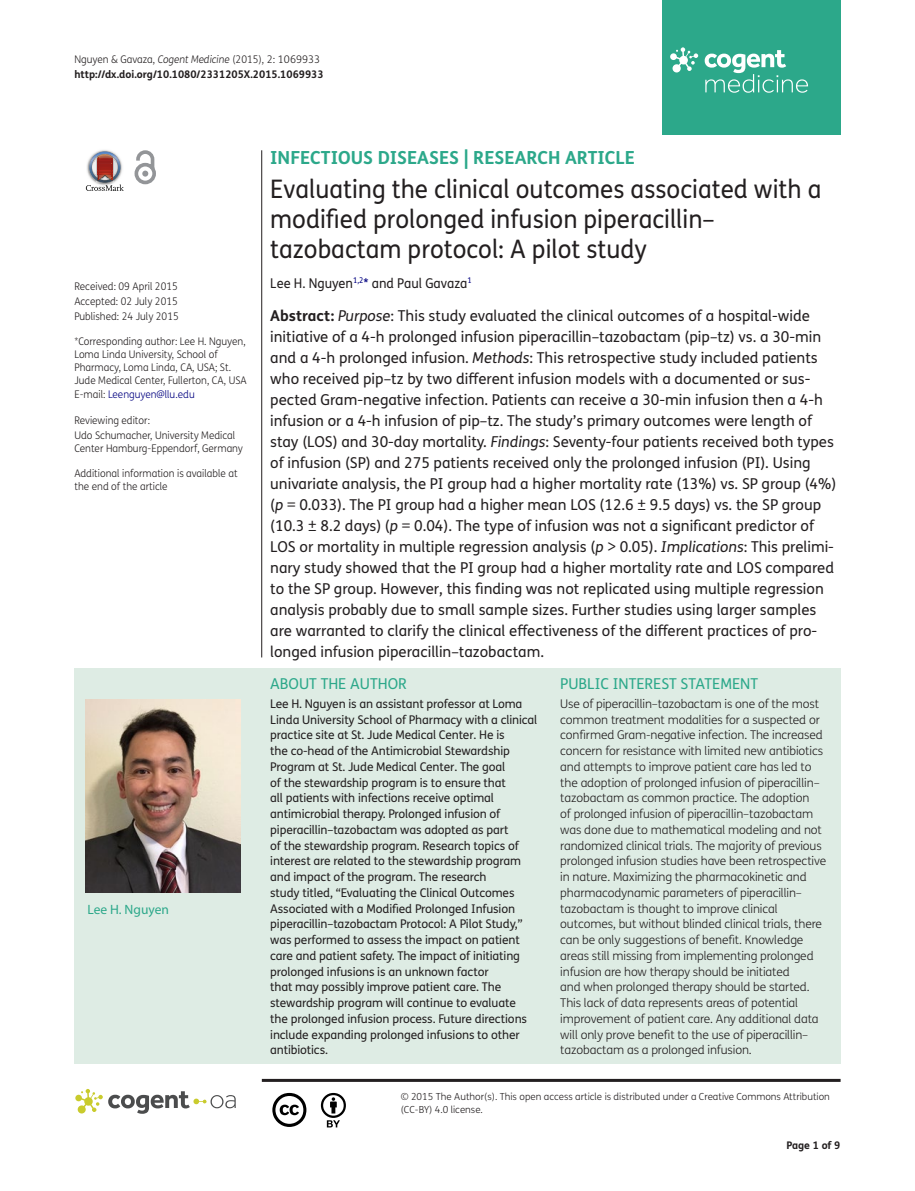
<style>
.page{position:relative;width:915px;height:1191px;background:#fff}
.page>*{position:absolute;margin:0;border:0;box-sizing:border-box;transform-origin:0 0}
.t1{font:25.5px/30px "FS Me Pro";color:#231f20;scale:.95 1}
.t2{font:700 18px "FS Me Pro";color:#2ca88a}
.t3{font:15px/21px "FS Me Pro";color:#231f20}
.t4{font:15px "FS Me Pro";color:#2ca88a}
.t5{font:13.5px "FS Me Pro";color:#231f20;scale:.95 1}
.t6{font:13.5px "Myriad Pro";color:#2ca88a}
.t7{font:300 12px/15.8px "FS Me Pro";letter-spacing:-.01em;color:#231f20}
.t8{font:12px/15.8px "FS Me Pro";letter-spacing:-.01em;color:#231f20}
.t9{font:300 10.5px/12.8px "FS Me Pro";color:#231f20;scale:.95 1}
.t10{font:700 10.5px/15px "FS Me Pro";color:#231f20}
.t11{font:300 10.5px "FS Me Pro";color:#000080;scale:.95 1}
.t12{font:300 9.75px/12.8px "FS Me Pro";color:#231f20}
.s1{font-weight:300}
.s2{font-weight:300;font-style:italic}
.s3{color:#231f20}
.s4{color:#000080}
.s5{font-weight:700}
.s6{font-style:italic}
</style>
<div class="page">
<div style="left:661px;top:0;width:179px;height:134px;background:#2ca88a"></div>
<svg style="left:670px;top:47px;width:28px;height:25px"></svg>
<svg style="left:704px;top:50px;width:103px;height:43px"></svg>
<div style="left:74px;top:669px;width:766px;height:394px;background:#deece4"></div>
<svg style="left:86px;top:151px;width:38px;height:40px"></svg>
<svg style="left:134px;top:150px;width:22px;height:34px"></svg>
<hr style="left:261px;top:150px;width:1px;height:507px;background:#231f20">
<hr style="left:262px;top:1078px;width:578px;height:3px;background:#231f20">
<svg style="left:75px;top:1089px;width:161px;height:24px"></svg>
<svg style="left:272px;top:1093px;width:34px;height:34px"></svg>
<svg style="left:321px;top:1093px;width:25px;height:34px"></svg>
<img style="left:85px;top:699px;width:156px;height:193px">
<p class="t10" style="left:74px;top:51px;width:251px"><span class="s1">Nguyen &amp; Gavaza,</span> <span class="s2">Cogent Medicine</span> <span class="s1">(2015), 2: 1069933 </span>http://dx.doi.org/10.1080/2331205X.2015.1069933</p>
<p class="t9" style="left:74px;top:279px;width:111px;line-height:14.9px;text-align:justify">Received: 09 April 2015<br>Accepted: 02 July 2015<br>Published: 24 July 2015</p>
<p class="t9" style="left:74px;top:335px;width:183px">*Corresponding author: Lee H. Nguyen, Loma Linda University, School of Pharmacy, Loma Linda, CA, USA; St.<br>Jude Medical Center, Fullerton, CA, USA</p>
<p class="t11" style="left:74px;top:387px;width:128px"><span class="s3">E-mail:</span> Leenguyen@llu.edu</p>
<p class="t9" style="left:74px;top:412px;width:171px;line-height:14.9px">Reviewing editor:<br>Udo Schumacher, University Medical</p>
<p class="t9" style="left:74px;top:441px;width:179px">Center Hamburg-Eppendorf, Germany</p>
<p class="t9" style="left:74px;top:467px;width:173px">Additional information is available at the end of the article</p>
<p class="t6" style="left:87px;top:901px;width:83px">Lee H. Nguyen</p>
<p class="t2" style="left:270px;top:143px;width:366px">INFECTIOUS DISEASES | RESEARCH ARTICLE</p>
<h1 class="t1" style="left:270px;top:174px;width:581px">Evaluating the clinical outcomes associated with a modified prolonged infusion piperacillin– tazobactam protocol: A pilot study</h1>
<p class="t5" style="left:270px;top:273px;width:213px">Lee H. Nguyen<sup>1,2</sup><span class="s4">*</span> and Paul Gavaza<sup>1</sup></p>
<p class="t3" style="left:270px;top:305px;width:567px"><span class="s5">Abstract:</span> <span class="s6">Purpose</span>: This study evaluated the clinical outcomes of a hospital-wide initiative of a 4-h prolonged infusion piperacillin–tazobactam (pip–tz) vs. a 30-min and a 4-h prolonged infusion. <span class="s6">Methods</span>: This retrospective study included patients who received pip–tz by two different infusion models with a documented or sus&shy;pected Gram-negative infection. Patients can receive a 30-min infusion then a 4-h infusion or a 4-h infusion of pip–tz. The study’s primary outcomes were length of stay (LOS) and 30-day mortality. <span class="s6">Findings</span>: Seventy-four patients received both types of infusion (SP) and 275 patients received only the prolonged infusion (PI). Using univariate analysis, the PI group had a higher mortality rate (13%) vs. SP group (4%) (<span class="s6">p</span> = 0.033). The PI group had a higher mean LOS (12.6 ± 9.5 days) vs. the SP group (10.3 ± 8.2 days) (<span class="s6">p</span> = 0.04). The type of infusion was not a significant predictor of LOS or mortality in multiple regression analysis (<span class="s6">p</span> &gt; 0.05). <span class="s6">Implications</span>: This prelimi&shy;nary study showed that the PI group had a higher mortality rate and LOS compared to the SP group. However, this finding was not replicated using multiple regression analysis probably due to small sample sizes. Further studies using larger samples are warranted to clarify the clinical effectiveness of the different practices of pro&shy;longed infusion piperacillin–tazobactam.</p>
<p class="t4" style="left:270px;top:673px;width:138px">ABOUT THE AUTHOR</p>
<p class="t8" style="left:270px;top:695px;width:268px">Lee H. Nguyen is an assistant professor at Loma Linda University School of Pharmacy with a clinical practice site at St. Jude Medical Center. He is<br>the co-head of the Antimicrobial Stewardship Program at St. Jude Medical Center. The goal<br>of the stewardship program is to ensure that<br>all patients with infections receive optimal antimicrobial therapy. Prolonged infusion of piperacillin–tazobactam was adopted as part<br>of the stewardship program. Research topics of interest are related to the stewardship program and impact of the program. The research<br>study titled, “Evaluating the Clinical Outcomes Associated with a Modified Prolonged Infusion piperacillin–tazobactam Protocol: A Pilot Study,” was performed to assess the impact on patient care and patient safety. The impact of initiating prolonged infusions is an unknown factor<br>that may possibly improve patient care. The stewardship program will continue to evaluate<br>the prolonged infusion process. Future directions include expanding prolonged infusions to other antibiotics.</p>
<p class="t4" style="left:560px;top:673px;width:199px">PUBLIC INTEREST STATEMENT</p>
<p class="t7" style="left:560px;top:695px;width:267px">Use of piperacillin–tazobactam is one of the most common treatment modalities for a suspected or confirmed Gram-negative infection. The increased concern for resistance with limited new antibiotics and attempts to improve patient care has led to the adoption of prolonged infusion of piperacillin– tazobactam as common practice. The adoption<br>of prolonged infusion of piperacillin–tazobactam was done due to mathematical modeling and not randomized clinical trials. The majority of previous prolonged infusion studies have been retrospective in nature. Maximizing the pharmacokinetic and pharmacodynamic parameters of piperacillin– tazobactam is thought to improve clinical outcomes, but without blinded clinical trials, there can be only suggestions of benefit. Knowledge areas still missing from implementing prolonged infusion are how therapy should be initiated<br>and when prolonged therapy should be started.<br>This lack of data represents areas of potential improvement of patient care. Any additional data will only prove benefit to the use of piperacillin– tazobactam as a prolonged infusion.</p>
<p class="t12" style="left:400px;top:1090px;width:430px">© 2015 The Author(s). This open access article is distributed under a Creative Commons Attribution (CC-BY) 4.0 license.</p>
<p class="t10" style="left:786px;top:1137px;width:56px">Page 1 of 9</p>
</div>
